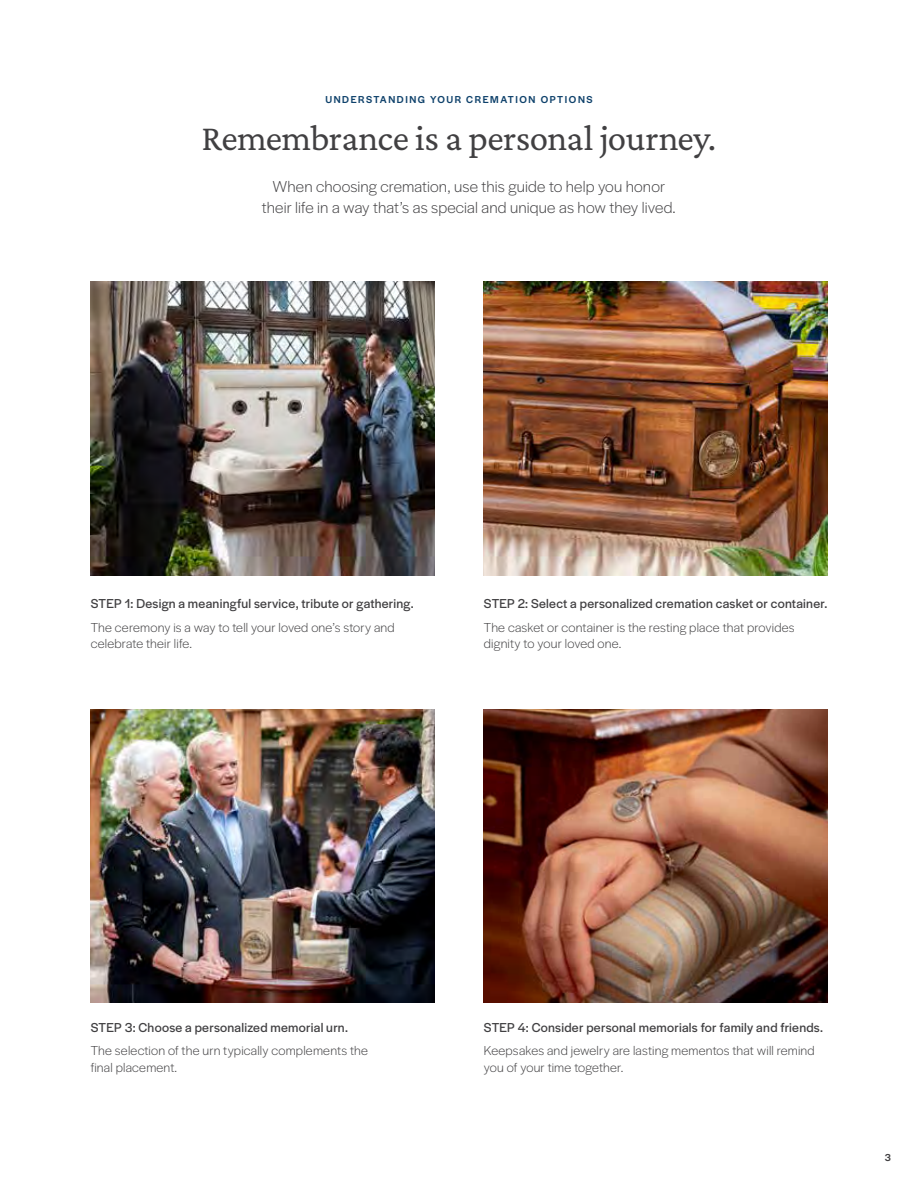
<style>
.page{position:relative;width:918px;height:1188px;background:#fff}
.page>*{position:absolute;margin:0;border:0;box-sizing:border-box;transform-origin:0 0}
.t1{font:200 37.05px "Crimson Pro";letter-spacing:-.015em;color:#414042}
.t2{font:300 16.5px/21px "Halyard Display";letter-spacing:.005em;color:#414042;text-align:center}
.t3{font:300 13.5px/16.5px "Halyard Display";letter-spacing:.015em;color:#414042}
.t4{font:13.5px "Halyard Display";letter-spacing:.02em;color:#414042}
.t5{font:500 10.5px "Halyard Display";letter-spacing:.15em;color:#0e416b}
.t6{font:500 10.5px "Halyard Display";color:#414042}
</style>
<div class="page">
<img style="left:91px;top:282px;width:343px;height:293px">
<img style="left:484px;top:282px;width:343px;height:293px">
<img style="left:91px;top:709px;width:343px;height:294px">
<img style="left:484px;top:709px;width:343px;height:294px">
<p class="t5" style="left:325px;top:92px;width:269px">UNDERSTANDING YOUR CREMATION OPTIONS</p>
<h1 class="t1" style="left:202px;top:115px;width:516px">Remembrance is a personal journey.</h1>
<p class="t2" style="left:262px;top:175px;width:415px">When choosing cremation, use this guide to help you honor their life in a way that’s as special and unique as how they lived.</p>
<p class="t4" style="left:91px;top:594px;width:324px">STEP 1: Design a meaningful service, tribute or gathering.</p>
<p class="t3" style="left:91px;top:618px;width:306px">The ceremony is a way to tell your loved one’s story and celebrate their life.</p>
<p class="t4" style="left:484px;top:594px;width:345px">STEP 2: Select a personalized cremation casket or container.</p>
<p class="t3" style="left:484px;top:618px;width:312px">The casket or container is the resting place that provides dignity to your loved one.</p>
<p class="t4" style="left:91px;top:1018px;width:259px">STEP 3: Choose a personalized memorial urn.</p>
<p class="t3" style="left:91px;top:1042px;width:279px">The selection of the urn typically complements the final placement.</p>
<p class="t4" style="left:484px;top:1018px;width:341px">STEP 4: Consider personal memorials for family and friends.</p>
<p class="t3" style="left:484px;top:1042px;width:332px">Keepsakes and jewelry are lasting mementos that will remind you of your time together.</p>
<p class="t6" style="left:885px;top:1150px;width:8px">3</p>
</div>
